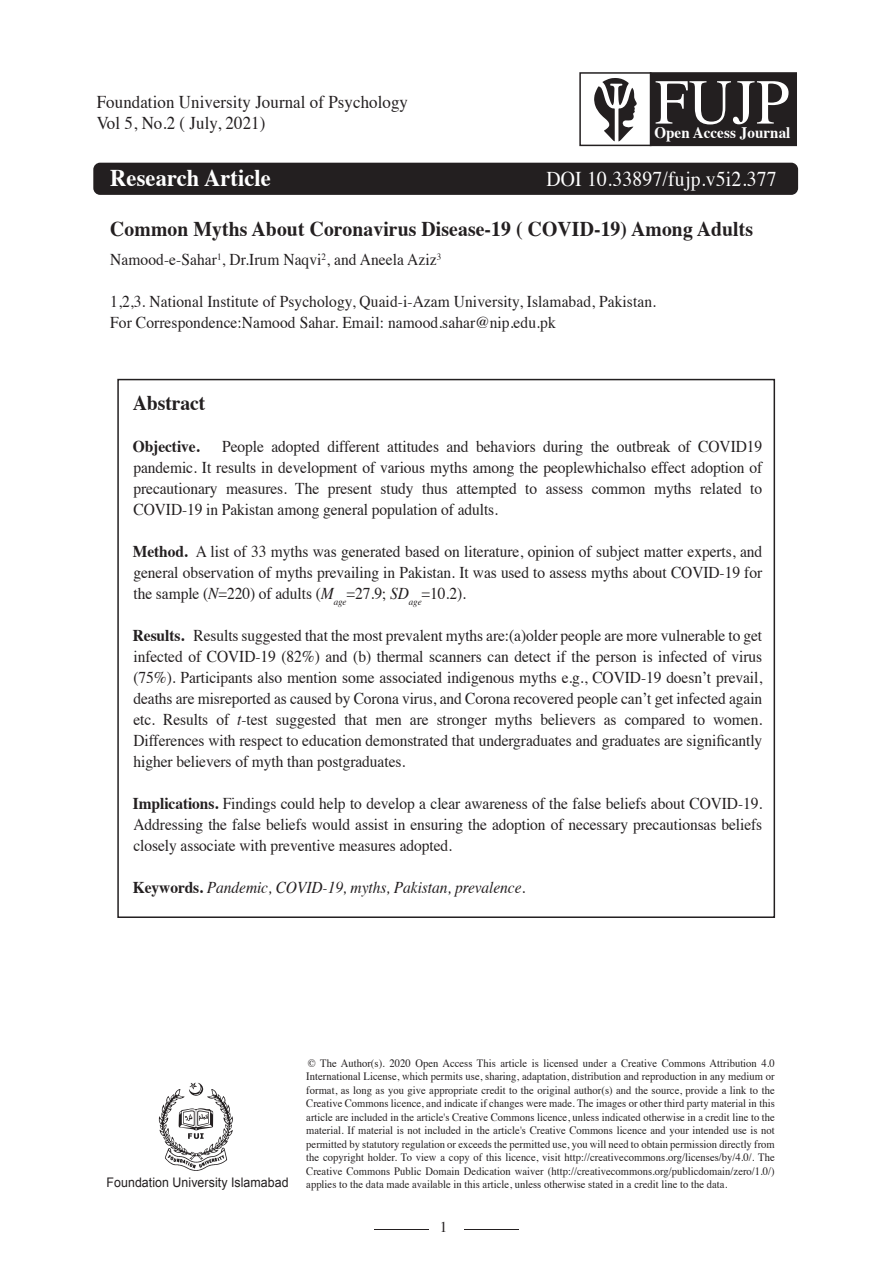
<style>
.page{position:relative;width:893px;height:1262px;background:#fff}
.page>*{position:absolute;margin:0;border:0;box-sizing:border-box;transform-origin:0 0}
.t1{font:64.05px "Times";color:#fff;scale:.94 1}
.t2{font:700 24px "Times";letter-spacing:.005em;color:#fff;scale:.94 1}
.t3{font:700 21px "Times";letter-spacing:.005em;color:#231f20;scale:.94 1}
.t4{font:21px "Times";letter-spacing:.01em;color:#fff;scale:.94 1}
.t5{font:18px/21px "Times";letter-spacing:.005em;color:#231f20;scale:.94 1}
.t6{font:16.5px/21px "Times";letter-spacing:-.005em;color:#231f20;text-align:justify;scale:.94 1}
.t7{font:italic 16.5px "Times";letter-spacing:-.005em;color:#231f20;scale:.94 1}
.t8{font:700 16.5px "Times";letter-spacing:-.005em;color:#231f20;scale:.94 1}
.t9{font:700 16.05px "Times";letter-spacing:.005em;color:#fff;scale:.94 1}
.t10{font:15px "Times";color:#231f20}
.t11{font:13.2px "Arial";letter-spacing:.005em;color:#231f20;scale:.94 1}
.t12{font:11.25px/13.5px "Times";letter-spacing:.005em;color:#231f20;text-align:justify;scale:.94 1}
.s1{font-weight:700}
.s2{font-style:italic}
.s3{font-weight:700;font-style:normal}
</style>
<div class="page">
<div style="left:117px;top:379px;width:658px;height:539px;border:2px solid #231f20"></div>
<hr style="left:374px;top:1229px;width:54px;height:1px;background:#231f20">
<hr style="left:465px;top:1229px;width:54px;height:1px;background:#231f20">
<div style="left:93px;top:163px;width:705px;height:32px;background:#231f20;border-radius:7px"></div>
<svg style="left:159px;top:1082px;width:74px;height:89px"></svg>
<div style="left:579px;top:72px;width:72px;height:74px;border:2px solid #231f20"></div>
<div style="left:650px;top:72px;width:147px;height:74px;background:#231f20;border:2px solid #231f20"></div>
<svg style="left:594px;top:78px;width:43px;height:63px"></svg>
<p class="t5" style="left:97px;top:90px;width:332px">Foundation University Journal of Psychology<br>Vol 5, No.2 ( July, 2021)</p>
<h2 class="t2" style="left:110px;top:155px;width:172px">Research Article</h2>
<h1 class="t1" style="left:655px;top:42px;width:145px">FUJP</h1>
<p class="t9" style="left:654px;top:117px;width:146px">Open Access Journal</p>
<p class="t4" style="left:546px;top:159px;width:246px">DOI 10.33897/fujp.v5i2.377</p>
<p class="t3" style="left:110px;top:209px;width:685px">Common Myths About Coronavirus Disease-19 ( COVID-19) Among Adults</p>
<p class="t6" style="left:110px;top:248px;width:353px">Namood-e-Sahar<sup>1</sup>, Dr.Irum Naqvi<sup>2</sup>, and Aneela Aziz<sup>3</sup></p>
<p class="t6" style="left:110px;top:290px;width:582px">1,2,3. National Institute of Psychology, Quaid-i-Azam University, Islamabad, Pakistan.<br>For Correspondence:Namood Sahar. Email: namood.sahar@nip.edu.pk</p>
<p class="t3" style="left:133px;top:383px;width:79px">Abstract</p>
<p class="t8" style="left:133px;top:431px;width:73px">Objective.</p>
<p class="t6" style="left:133px;top:435px;width:670px;text-indent:89px">People adopted different attitudes and behaviors during the outbreak of COVID19 pandemic. It results in development of various myths among the peoplewhichalso effect adoption of precautionary measures. The present study thus attempted to assess common myths related to COVID-19 in Pakistan among general population of adults.</p>
<p class="t6" style="left:133px;top:540px;width:671px"><span class="s1">Method.</span> A list of 33 myths was generated based on literature, opinion of subject matter experts, and general observation of myths prevailing in Pakistan. It was used to assess myths about COVID-19 for the sample (<span class="s2">N</span>=220) of adults (<span class="s2">M</span><sub>age</sub>=27.9; <span class="s2">SD</span><sub>age</sub>=10.2).</p>
<p class="t6" style="left:133px;top:624px;width:671px"><span class="s1">Results.</span> Results suggested that the most prevalent myths are:(a)older people are more vulnerable to get infected of COVID-19 (82%) and (b) thermal scanners can detect if the person is infected of virus (75%). Participants also mention some associated indigenous myths e.g., COVID-19 doesn’t prevail, deaths are misreported as caused by Corona virus, and Corona recovered people can’t get infected again etc. Results of <span class="s2">t</span>-test suggested that men are stronger myths believers as compared to women.<br>Differences with respect to education demonstrated that undergraduates and graduates are significantly higher believers of myth than postgraduates.</p>
<p class="t6" style="left:133px;top:792px;width:671px"><span class="s1">Implications.</span> Findings could help to develop a clear awareness of the false beliefs about COVID-19.<br>Addressing the false beliefs would assist in ensuring the adoption of necessary precautionsas beliefs closely associate with preventive measures adopted.</p>
<p class="t7" style="left:133px;top:873px;width:419px"><span class="s3">Keywords.</span> Pandemic, COVID-19, myths, Pakistan, prevalence.</p>
<p class="t12" style="left:306px;top:1055px;width:500px">© The Author(s). 2020 Open Access This article is licensed under a Creative Commons Attribution 4.0<br>International License, which permits use, sharing, adaptation, distribution and reproduction in any medium or format, as long as you give appropriate credit to the original author(s) and the source, provide a link to the Creative Commons licence, and indicate if changes were made. The images or other third party material in this article are included in the article's Creative Commons licence, unless indicated otherwise in a credit line to the material. If material is not included in the article's Creative Commons licence and your intended use is not permitted by statutory regulation or exceeds the permitted use, you will need to obtain permission directly from the copyright holder. To view a copy of this licence, visit http://creativecommons.org/licenses/by/4.0/. The Creative Commons Public Domain Dedication waiver (http://creativecommons.org/publicdomain/zero/1.0/)</p>
<p class="t11" style="left:107px;top:1173px;width:195px">Foundation University Islamabad</p>
<p class="t12" style="left:306px;top:1177px;width:449px">applies to the data made available in this article, unless otherwise stated in a credit line to the data.</p>
<p class="t10" style="left:440px;top:1213px;width:9px">1</p>
</div>
